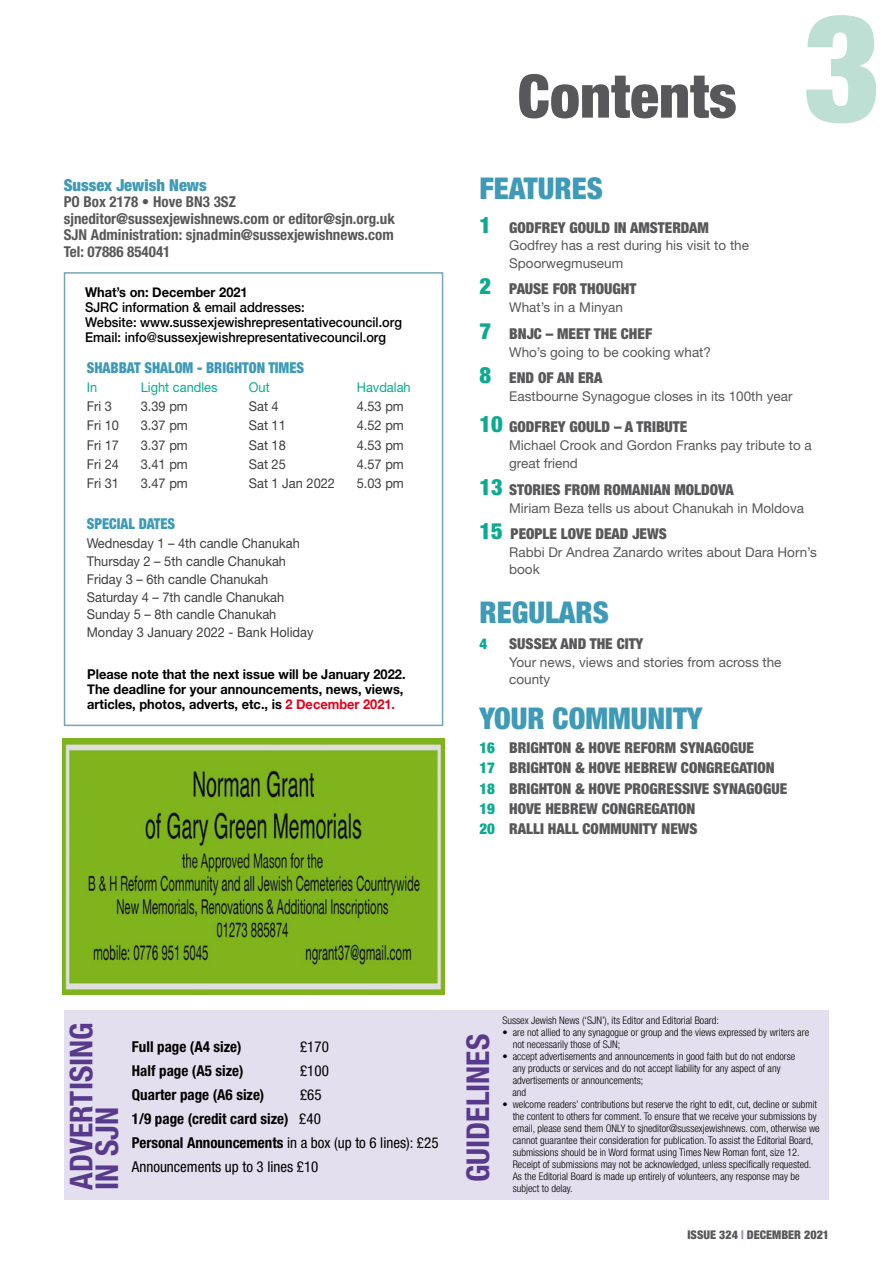
<style>
.page{position:relative;width:893px;height:1263px;background:#fff}
.page>*{position:absolute;margin:0;border:0;box-sizing:border-box;transform-origin:0 0}
.t1{font:900 condensed 150px "Helvetica Neue";color:#bee0d4}
.t2{font:900 condensed 60px "Helvetica Neue";color:#58585a}
.t3{font:700 condensed 31.5px/25.5px "Helvetica Neue";color:#583a8c}
.t4{font:900 condensed 30px "Helvetica Neue";color:#3e9ab6}
.t5{font:900 condensed 16.5px "Helvetica Neue";color:#3e9ab6}
.t6{font:900 condensed 15px/20.1px "Helvetica Neue";color:#58585a}
.t7{font:700 condensed 15px/16.5px "Helvetica Neue";color:#58585a}
.t8{font:condensed 15px/24px "Helvetica Neue";color:#000}
.t9{font:700 condensed 15px "Helvetica Neue";color:#000}
.t10{font:900 condensed 15px "Helvetica Neue";color:#3e9ab6;scale:.95 1}
.t11{font:900 condensed 15px "Helvetica Neue";color:#0aab91}
.t12{font:13.5px/18px "Helvetica Neue";color:#58585a}
.t13{font:13.5px/17.7px "Helvetica Neue";color:#3e3d40;scale:.95 1}
.t14{font:700 13.5px/15px "Helvetica Neue";color:#000;scale:.95 1}
.t15{font:500 13.5px/15px "Helvetica Neue";color:#000;scale:.95 1}
.t16{font:13.5px "Helvetica Neue";color:#0aab91;scale:.95 1}
.t17{font:900 condensed 12px "Helvetica Neue";color:#58585a}
.t18{font:300 condensed 10.5px/12px "Helvetica Neue";color:#000}
.s1{color:#e2001a}
.s2{font-size:22.5px;color:#0aab91}
.s3{color:#0aab91}
.s4{font-weight:700}
.s5{color:#9782b7}
</style>
<div class="page">
<div style="left:64px;top:1010px;width:764px;height:189px;background:#e4dfee"></div>
<div style="left:64px;top:272px;width:379px;height:454px;border:2px solid #74a5b9"></div>
<img style="left:63px;top:739px;width:381px;height:255px">
<h3 class="t5" style="left:64px;top:175px;width:144px">Sussex Jewish News</h3>
<h3 class="t7" style="left:64px;top:194px;width:333px">PO Box 2178 • Hove BN3 3SZ sjneditor@sussexjewishnews.com or editor@sjn.org.uk SJN Administration: sjnadmin@sussexjewishnews.com Tel: 07886 854041</h3>
<p class="t14" style="left:85px;top:285px;width:173px">What’s on: December 2021</p>
<p class="t15" style="left:85px;top:299px;width:335px">SJRC information &amp; email addresses:<br>Website: www.sussexjewishrepresentativecouncil.org<br>Email: info@sussexjewishrepresentativecouncil.org</p>
<h3 class="t10" style="left:87px;top:358px;width:230px">SHABBAT SHALOM - BRIGHTON TIMES</h3>
<p class="t16" style="left:87px;top:379px;width:12px">In</p>
<p class="t16" style="left:141px;top:379px;width:82px">Light candles</p>
<p class="t16" style="left:249px;top:379px;width:24px">Out</p>
<p class="t16" style="left:357px;top:379px;width:58px">Havdalah</p>
<p class="t13" style="left:87px;top:397px;width:28px">Fri 3</p>
<p class="t13" style="left:141px;top:397px;width:51px">3.39 pm</p>
<p class="t13" style="left:249px;top:397px;width:33px">Sat 4</p>
<p class="t13" style="left:357px;top:397px;width:51px">4.53 pm</p>
<p class="t13" style="left:87px;top:416px;width:35px">Fri 10</p>
<p class="t13" style="left:141px;top:416px;width:51px">3.37 pm</p>
<p class="t13" style="left:249px;top:416px;width:41px">Sat 11</p>
<p class="t13" style="left:357px;top:416px;width:51px">4.52 pm</p>
<p class="t13" style="left:87px;top:436px;width:35px">Fri 17</p>
<p class="t13" style="left:141px;top:436px;width:51px">3.37 pm</p>
<p class="t13" style="left:249px;top:436px;width:41px">Sat 18</p>
<p class="t13" style="left:357px;top:436px;width:51px">4.53 pm</p>
<p class="t13" style="left:87px;top:455px;width:35px">Fri 24</p>
<p class="t13" style="left:141px;top:455px;width:51px">3.41 pm</p>
<p class="t13" style="left:249px;top:455px;width:41px">Sat 25</p>
<p class="t13" style="left:357px;top:455px;width:51px">4.57 pm</p>
<p class="t13" style="left:87px;top:474px;width:35px">Fri 31</p>
<p class="t13" style="left:141px;top:474px;width:51px">3.47 pm</p>
<p class="t13" style="left:249px;top:474px;width:92px">Sat 1 Jan 2022</p>
<p class="t13" style="left:357px;top:474px;width:51px">5.03 pm</p>
<h3 class="t10" style="left:87px;top:514px;width:95px">SPECIAL DATES</h3>
<p class="t13" style="left:87px;top:534px;width:240px">Wednesday 1 – 4th candle Chanukah<br>Thursday 2 – 5th candle Chanukah<br>Friday 3 – 6th candle Chanukah<br>Saturday 4 – 7th candle Chanukah<br>Sunday 5 – 8th candle Chanukah<br>Monday 3 January 2022 - Bank Holiday</p>
<p class="t14" style="left:87px;top:667px;width:337px">Please note that the next issue will be January 2022.<br>The deadline for your announcements, news, views, articles, photos, adverts, etc., is <span class="s1">2 December 2021.</span></p>
<h2 class="t2" style="left:518px;top:59px;width:221px">Contents</h2>
<h1 class="t1" style="left:803px;top:-25px;width:79px">3</h1>
<h3 class="t4" style="left:479px;top:170px;width:125px">FEATURES</h3>
<h3 class="t6" style="left:479px;top:217px;width:231px"><span class="s2">1</span> GODFREY GOULD IN AMSTERDAM</h3>
<p class="t12" style="left:509px;top:236px;width:241px">Godfrey has a rest during his visit to the<br>Spoorwegmuseum</p>
<h3 class="t6" style="left:479px;top:278px;width:158px"><span class="s2">2</span> PAUSE FOR THOUGHT</h3>
<p class="t12" style="left:509px;top:298px;width:115px">What’s in a Minyan</p>
<h3 class="t6" style="left:479px;top:323px;width:174px"><span class="s2">7</span> BNJC – MEET THE CHEF</h3>
<p class="t12" style="left:509px;top:343px;width:203px">Who’s going to be cooking what?</p>
<h3 class="t6" style="left:479px;top:367px;width:125px"><span class="s2">8</span> END OF AN ERA</h3>
<p class="t12" style="left:509px;top:387px;width:285px">Eastbourne Synagogue closes in its 100th year</p>
<h3 class="t6" style="left:479px;top:416px;width:209px"><span class="s2">10</span> GODFREY GOULD – A TRIBUTE</h3>
<p class="t12" style="left:509px;top:436px;width:304px">Michael Crook and Gordon Franks pay tribute to a great friend</p>
<h3 class="t6" style="left:479px;top:479px;width:256px"><span class="s2">13</span> STORIES FROM ROMANIAN MOLDOVA</h3>
<p class="t12" style="left:509px;top:499px;width:296px">Miriam Beza tells us about Chanukah in Moldova</p>
<h3 class="t6" style="left:479px;top:524px;width:189px"><span class="s2">15</span> PEOPLE LOVE DEAD JEWS</h3>
<p class="t12" style="left:509px;top:544px;width:309px;line-height:16.5px">Rabbi Dr Andrea Zanardo writes about Dara Horn’s book</p>
<h3 class="t4" style="left:479px;top:594px;width:131px">REGULARS</h3>
<h3 class="t11" style="left:479px;top:635px;width:9px">4</h3>
<h3 class="t6" style="left:509px;top:634px;width:136px">SUSSEX AND THE CITY</h3>
<p class="t12" style="left:509px;top:654px;width:274px;line-height:16.5px">Your news, views and stories from across the county</p>
<h3 class="t4" style="left:479px;top:700px;width:225px">YOUR COMMUNITY</h3>
<h3 class="t6" style="left:479px;top:738px;width:309px"><span class="s3">16</span> BRIGHTON &amp; HOVE REFORM SYNAGOGUE<br><span class="s3">17</span> BRIGHTON &amp; HOVE HEBREW CONGREGATION <span class="s3">18</span> bRIGHTON &amp; HOVE PROGRESSIVE SYNAGOGUE <span class="s3">19</span> HOVE HEBREW CONGREGATION<br><span class="s3">20</span> RALLI HALL COMMUNITY NEWS</h3>
<h3 class="t3" style="left:68px;top:1189px;width:169px;rotate:-90deg">ADVERTISING<br>IN SJN</h3>
<h3 class="t3" style="left:465px;top:1182px;width:150px;rotate:-90deg">GUIDELINES</h3>
<h3 class="t9" style="left:132px;top:1038px;width:111px">Full page (A4 size)</h3>
<h3 class="t8" style="left:300px;top:1035px;width:30px">£170</h3>
<h3 class="t9" style="left:132px;top:1062px;width:113px">Half page (A5 size)</h3>
<h3 class="t8" style="left:300px;top:1059px;width:30px">£100</h3>
<h3 class="t9" style="left:132px;top:1086px;width:134px">Quarter page (A6 size)</h3>
<h3 class="t8" style="left:132px;top:1083px;width:308px;text-indent:168px">£65<br><span class="s4">1/9 page (credit card size)</span> £40<br><span class="s4">Personal Announcements</span> in a box (up to 6 lines): £25<br>Announcements up to 3 lines £10</h3>
<p class="t18" style="left:502px;top:1014px;width:218px">Sussex Jewish News (‘SJN’), its Editor and Editorial Board:</p>
<p class="t18" style="left:513px;top:1026px;width:298px;text-indent:-10px">• are not allied to any synagogue or group and the views expressed by writers are not necessarily those of SJN;</p>
<p class="t18" style="left:512px;top:1050px;width:284px;text-indent:-10px">• accept advertisements and announcements in good faith but do not endorse any products or services and do not accept liability for any aspect of any advertisements or announcements;<br>and</p>
<p class="t18" style="left:513px;top:1098px;width:309px;text-indent:-10px">• welcome readers’ contributions but reserve the right to edit, cut, decline or submit the content to others for comment. To ensure that we receive your submissions by email, please send them ONLY to sjneditor@sussexjewishnews. com, otherwise we cannot guarantee their consideration for publication. To assist the Editorial Board, submissions should be in Word format using Times New Roman font, size 12.<br>Receipt of submissions may not be acknowledged, unless specifically requested.<br>As the Editorial Board is made up entirely of volunteers, any response may be subject to delay.</p>
<p class="t17" style="left:687px;top:1227px;width:143px">issue 324 <span class="s5">|</span> december 2021</p>
</div>
